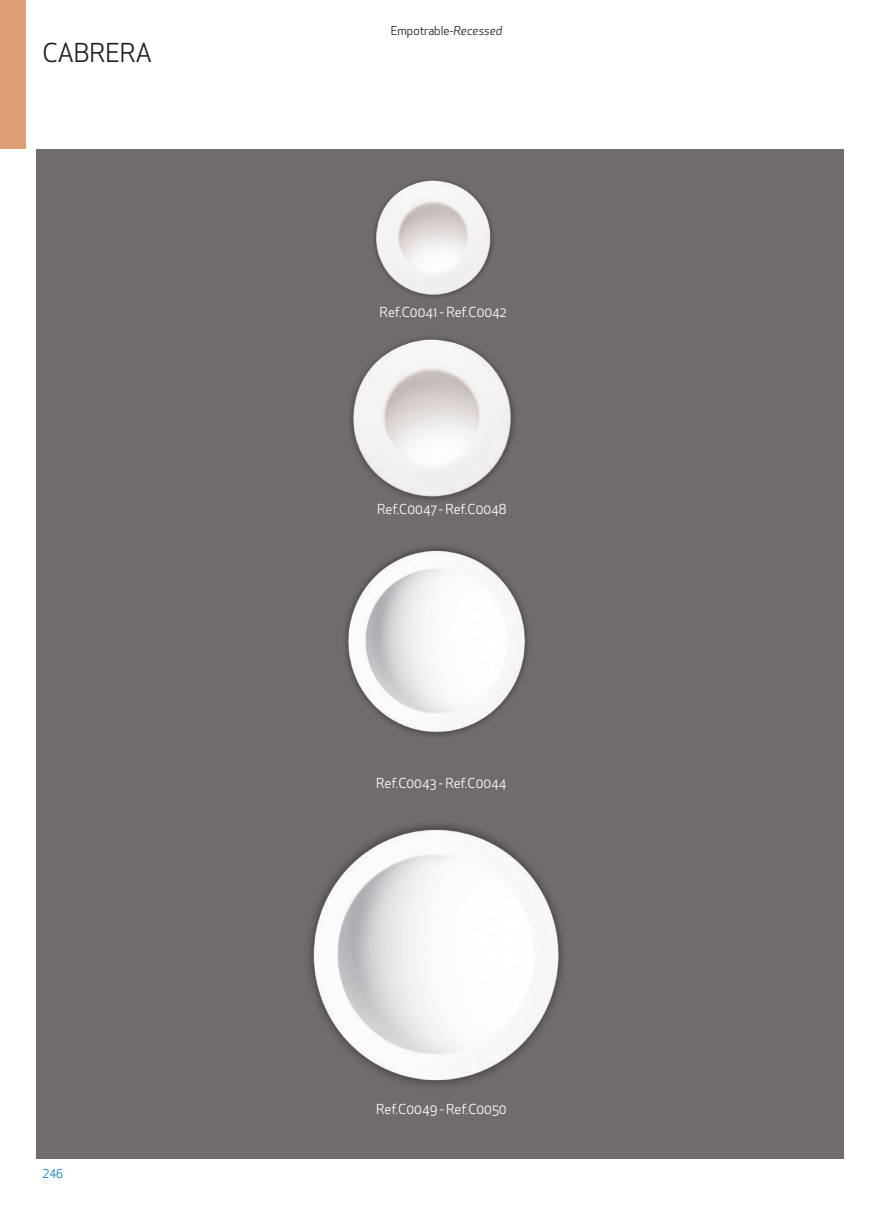
<style>
.page{position:relative;width:893px;height:1212px;background:#fff}
.page>*{position:absolute;margin:0;border:0;box-sizing:border-box;transform-origin:0 0}
.t1{font:25.5px "Apex New";color:#231f20}
.t2{font:13.5px "Apex New";color:#fff}
.t3{font:12px "Apex New";color:#231f20}
.t4{font:12px "Apex New";color:#1074bc}
.s1{font-style:italic}
</style>
<div class="page">
<div style="left:36px;top:149px;width:808px;height:1010px;background:#726b6b"></div>
<img style="left:374px;top:179px;width:119px;height:118px">
<img style="left:350px;top:338px;width:164px;height:162px">
<img style="left:345px;top:547px;width:183px;height:189px">
<img style="left:309px;top:824px;width:254px;height:261px">
<div style="left:0;top:0;width:26px;height:149px;background:#de9f76"></div>
<h1 class="t1" style="left:43px;top:36px;width:111px">CABRERA</h1>
<p class="t4" style="left:43px;top:1166px;width:22px">246</p>
<p class="t3" style="left:391px;top:23px;width:113px">Empotrable-<span class="s1">Recessed</span></p>
<p class="t2" style="left:380px;top:304px;width:128px">Ref.C0041 - Ref.C0042</p>
<p class="t2" style="left:377px;top:500px;width:131px">Ref.C0047 - Ref.C0048</p>
<p class="t2" style="left:376px;top:774px;width:132px">Ref.C0043 - Ref.C0044</p>
<p class="t2" style="left:376px;top:1101px;width:132px">Ref.C0049 - Ref.C0050</p>
</div>
